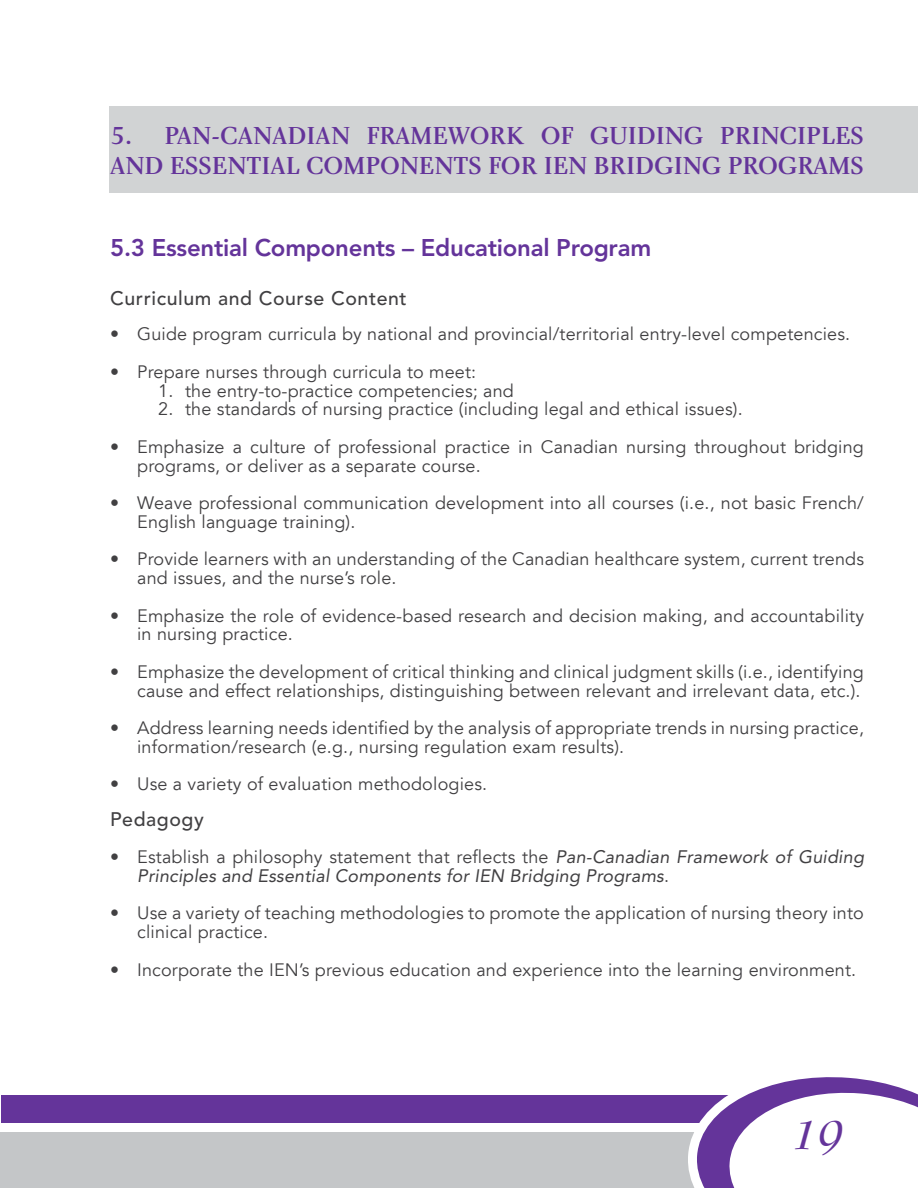
<style>
.page{position:relative;width:918px;height:1188px;background:#fff}
.page>*{position:absolute;margin:0;border:0;box-sizing:border-box;transform-origin:0 0}
.t1{font:italic 700 45px "Bernhard Modern";color:#64349a}
.t2{font:25.5px/30.6px "Charlotte Medium Plain";color:#64349a}
.t3{font:800 24px "Avenir LT Std";letter-spacing:-.01em;color:#64349a}
.t4{font:500 19.5px "Avenir LT Std";letter-spacing:.03em;color:#414042}
.t5{font:18px/18.8px "Avenir LT";letter-spacing:.01em;color:#414042}
.t6{font:italic 18px "Avenir LT Std";letter-spacing:.01em;color:#414042}
.s1{font-family:"Avenir LT Std";font-style:italic}
.s2{font-family:"Avenir LT";font-style:normal}
</style>
<div class="page">
<div style="left:109px;top:106px;width:809px;height:86px;background:#d1d3d4"></div>
<div style="left:1px;top:1095px;width:917px;height:93px;background:#64349a"></div>
<div style="left:0;top:1132px;width:918px;height:56px;background:#c4c6c8"></div>
<div style="left:0;top:1123px;width:918px;height:9px;background:#fff"></div>
<svg style="left:688px;top:1077px;width:230px;height:111px"></svg>
<h2 class="t2" style="left:110px;top:120px;width:755px">5. PAN-CANADIAN FRAMEWORK OF GUIDING PRINCIPLES<br>AND ESSENTIAL COMPONENTS FOR IEN BRIDGING PROGRAMS</h2>
<h3 class="t3" style="left:110px;top:233px;width:543px">5.3 Essential Components – Educational Program</h3>
<p class="t4" style="left:110px;top:287px;width:298px">Curriculum and Course Content</p>
<p class="t5" style="left:110px;top:325px;width:742px">• Guide program curricula by national and provincial/territorial entry-level competencies.</p>
<p class="t5" style="left:110px;top:363px;width:368px">• Prepare nurses through curricula to meet:</p>
<p class="t5" style="left:158px;top:381px;width:357px">1. the entry-to-practice competencies; and</p>
<p class="t5" style="left:158px;top:400px;width:586px">2. the standards of nursing practice (including legal and ethical issues).</p>
<p class="t5" style="left:137px;top:438px;width:728px;text-indent:-27px">• Emphasize a culture of professional practice in Canadian nursing throughout bridging programs, or deliver as a separate course.</p>
<p class="t5" style="left:137px;top:494px;width:728px;text-indent:-27px">• Weave professional communication development into all courses (i.e., not basic French/<br>English language training).</p>
<p class="t5" style="left:137px;top:550px;width:728px;text-indent:-27px">• Provide learners with an understanding of the Canadian healthcare system, current trends and issues, and the nurse’s role.</p>
<p class="t5" style="left:137px;top:606px;width:728px;text-indent:-27px">• Emphasize the role of evidence-based research and decision making, and accountability in nursing practice.</p>
<p class="t5" style="left:110px;top:663px;width:755px;text-align:right">• Emphasize the development of critical thinking and clinical judgment skills (i.e., identifying cause and effect relationships, distinguishing between relevant and irrelevant data, etc.).</p>
<p class="t5" style="left:137px;top:719px;width:728px;text-indent:-27px">• Address learning needs identified by the analysis of appropriate trends in nursing practice, information/research (e.g., nursing regulation exam results).</p>
<p class="t5" style="left:110px;top:775px;width:379px">• Use a variety of evaluation methodologies.</p>
<p class="t4" style="left:110px;top:808px;width:95px">Pedagogy</p>
<p class="t5" style="left:110px;top:848px;width:755px">• Establish a philosophy statement that reflects the <span class="s1">Pan-Canadian Framework of Guiding</span></p>
<p class="t6" style="left:137px;top:865px;width:533px">Principles and Essential Components for IEN Bridging Programs<span class="s2">.</span></p>
<p class="t5" style="left:137px;top:904px;width:728px;text-indent:-27px">• Use a variety of teaching methodologies to promote the application of nursing theory into clinical practice.</p>
<p class="t5" style="left:110px;top:960px;width:748px">• Incorporate the IEN’s previous education and experience into the learning environment.</p>
<h1 class="t1" style="left:790px;top:1111px;width:53px">19</h1>
</div>
